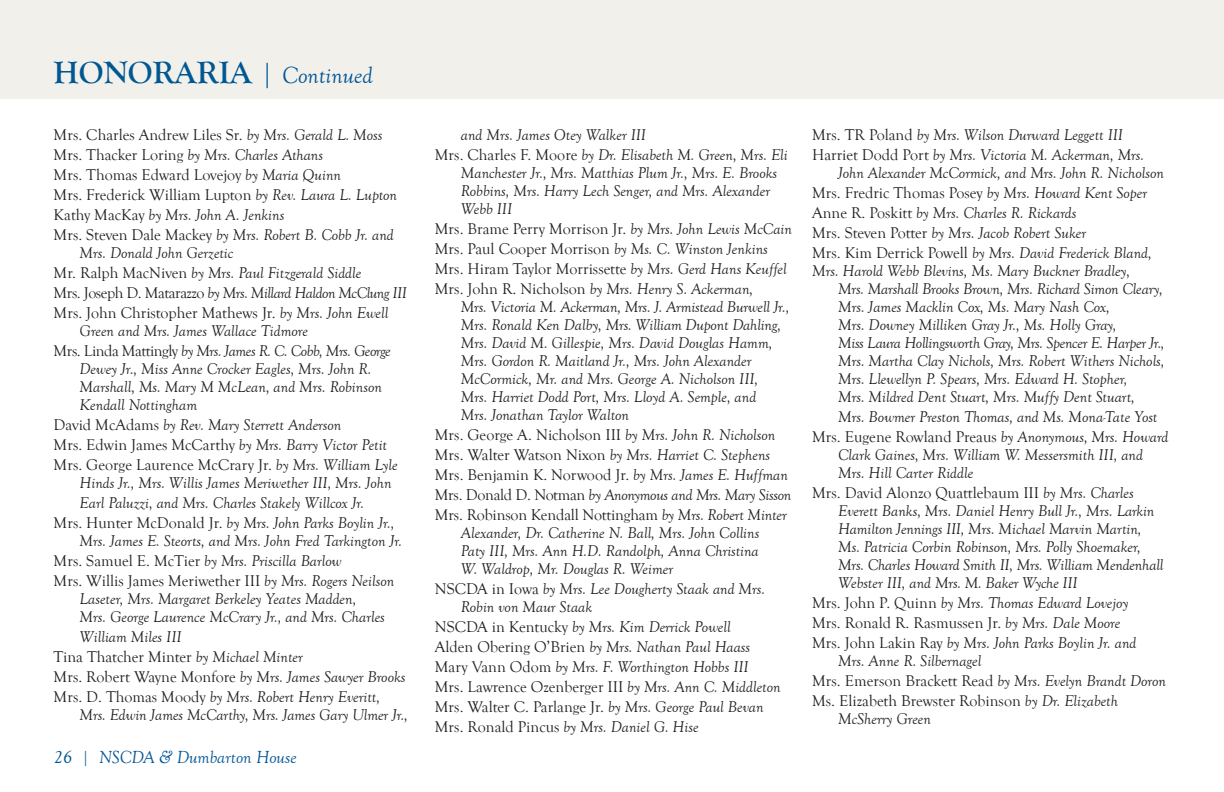
<style>
.page{position:relative;width:1224px;height:792px;background:#fff}
.page>*{position:absolute;margin:0;border:0;box-sizing:border-box;transform-origin:0 0}
.t1{font:700 32px "Goudy Old Style T";color:#015792}
.t2{font:italic 18px "Goudy Old Style T";color:#005595}
.t3{font:italic 16px/20px "Goudy Old Style T";color:#231f20}
.t4{font:16px/20px "Goudy Old Style T";color:#231f20}
.s1{font-weight:400;font-style:italic;font-size:30px;color:#005595}
.s2{font-weight:400;font-style:italic;font-size:24px;color:#005595}
.s3{font-style:italic}
.s4{font-style:normal}
</style>
<div class="page">
<div style="left:0;top:0;width:1224px;height:98px;background:#f2f0ea"></div>
<h1 class="t1" style="left:54px;top:54px;width:321px">HONORARIA <span class="s1">|</span> <span class="s2">Continued</span></h1>
<p class="t4" style="left:54px;top:125px;width:345px">Mrs. Charles Andrew Liles Sr. <span class="s3">by Mrs. Gerald L. Moss </span>Mrs. Thacker Loring <span class="s3">by Mrs. Charles Athans<br></span>Mrs. Thomas Edward Lovejoy <span class="s3">by Maria Quinn<br></span>Mrs. Frederick William Lupton <span class="s3">by Rev. Laura L. Lupton </span>Kathy MacKay <span class="s3">by Mrs. John A. Jenkins<br></span>Mrs. Steven Dale Mackey <span class="s3">by Mrs. Robert B. Cobb Jr. and</span></p>
<p class="t3" style="left:54px;top:243px;width:355px;text-indent:26px">Mrs. Donald John Gerzetic<br><span class="s4">Mr. Ralph MacNiven</span> by Mrs. Paul Fitzgerald Siddle<br><span class="s4">Mrs. Joseph D. Matarazzo</span> by Mrs. Millard Haldon McClung III <span class="s4">Mrs. John Christopher Mathews Jr.</span> by Mrs. John Ewell</p>
<p class="t3" style="left:54px;top:321px;width:339px;text-indent:26px">Green and Mrs. James Wallace Tidmore<br><span class="s4">Mrs. Linda Mattingly</span> by Mrs. James R. C. Cobb, Mrs. George</p>
<p class="t3" style="left:80px;top:360px;width:304px;line-height:18px">Dewey Jr., Miss Anne Crocker Eagles, Mrs. John R.<br>Marshall, Ms. Mary M McLean, and Mrs. Robinson<br>Kendall Nottingham</p>
<p class="t3" style="left:54px;top:415px;width:346px"><span class="s4">David McAdams</span> by Rev. Mary Sterrett Anderson<br><span class="s4">Mrs. Edwin James McCarthy</span> by Mrs. Barry Victor Petit<br><span class="s4">Mrs. George Laurence McCrary Jr.</span> by Mrs. William Lyle</p>
<p class="t3" style="left:80px;top:473px;width:313px">Hinds Jr., Mrs. Willis James Meriwether III, Mrs. John</p>
<p class="t3" style="left:80px;top:493px;width:286px">Earl Paluzzi, and Mrs. Charles Stakely Willcox Jr.</p>
<p class="t3" style="left:54px;top:513px;width:342px"><span class="s4">Mrs. Hunter McDonald Jr.</span> by Mrs. John Parks Boylin Jr.,</p>
<p class="t3" style="left:54px;top:531px;width:350px;text-indent:26px">Mrs. James E. Steorts, and Mrs. John Fred Tarkington Jr.<br><span class="s4">Mrs. Samuel E. McTier</span> by Mrs. Priscilla Barlow<br><span class="s4">Mrs. Willis James Meriwether III</span> by Mrs. Rogers Neilson</p>
<p class="t3" style="left:80px;top:590px;width:307px;line-height:18px">Laseter, Mrs. Margaret Berkeley Yeates Madden,<br>Mrs. George Laurence McCrary Jr., and Mrs. Charles</p>
<p class="t3" style="left:54px;top:627px;width:353px;text-indent:26px">William Miles III<br><span class="s4">Tina Thatcher Minter</span> by Michael Minter<br><span class="s4">Mrs. Robert Wayne Monfore</span> by Mrs. James Sawyer Brooks <span class="s4">Mrs. D. Thomas Moody</span> by Mrs. Robert Henry Everitt,</p>
<p class="t3" style="left:80px;top:705px;width:330px">Mrs. Edwin James McCarthy, Mrs. James Gary Ulmer Jr.,</p>
<p class="t2" style="left:54px;top:748px;width:244px">26 | NSCDA &amp; Dumbarton House</p>
<p class="t3" style="left:435px;top:125px;width:354px;text-indent:26px">and Mrs. James Otey Walker III<br><span class="s4">Mrs. Charles F. Moore</span> by Dr. Elisabeth M. Green, Mrs. Eli</p>
<p class="t3" style="left:461px;top:164px;width:318px;line-height:18px">Manchester Jr., Mrs. Matthias Plum Jr., Mrs. E. Brooks<br>Robbins, Mrs. Harry Lech Senger, and Mrs. Alexander<br>Webb III</p>
<p class="t4" style="left:435px;top:219px;width:359px">Mrs. Brame Perry Morrison Jr. <span class="s3">by Mrs. John Lewis McCain </span>Mrs. Paul Cooper Morrison <span class="s3">by Ms. C. Winston Jenkins </span>Mrs. Hiram Taylor Morrissette <span class="s3">by Mrs. Gerd Hans Keuffel </span>Mrs. John R. Nicholson <span class="s3">by Mrs. Henry S. Ackerman,</span></p>
<p class="t3" style="left:461px;top:298px;width:330px;line-height:18px">Mrs. Victoria M. Ackerman, Mrs. J. Armistead Burwell Jr., Mrs. Ronald Ken Dalby, Mrs. William Dupont Dahling, Mrs. David M. Gillespie, Mrs. David Douglas Hamm, Mrs. Gordon R. Maitland Jr., Mrs. John Alexander McCormick, Mr. and Mrs. George A. Nicholson III,<br>Mrs. Harriet Dodd Port, Mrs. Lloyd A. Semple, and<br>Mrs. Jonathan Taylor Walton</p>
<p class="t4" style="left:435px;top:425px;width:358px">Mrs. George A. Nicholson III <span class="s3">by Mrs. John R. Nicholson </span>Mrs. Walter Watson Nixon <span class="s3">by Mrs. Harriet C. Stephens </span>Mrs. Benjamin K. Norwood Jr. <span class="s3">by Mrs. James E. Huffman </span>Mrs. Donald D. Notman <span class="s3">by Anonymous and Mrs. Mary Sisson </span>Mrs. Robinson Kendall Nottingham <span class="s3">by Mrs. Robert Minter</span></p>
<p class="t3" style="left:461px;top:524px;width:300px;line-height:18px;text-align:justify">Alexander, Dr. Catherine N. Ball, Mrs. John Collins Paty III, Mrs. Ann H.D. Randolph, Anna Christina W. Waldrop, Mr. Douglas R. Weimer</p>
<p class="t3" style="left:461px;top:580px;width:306px;line-height:18px;text-indent:-26px"><span class="s4">NSCDA in Iowa</span> by Mrs. Lee Dougherty Staak and Mrs.<br>Robin von Maur Staak</p>
<p class="t3" style="left:435px;top:617px;width:347px"><span class="s4">NSCDA in Kentucky</span> by Mrs. Kim Derrick Powell<br><span class="s4">Alden Obering O’Brien</span> by Mrs. Nathan Paul Haass <span class="s4">Mary Vann Odom</span> by Mrs. F. Worthington Hobbs III <span class="s4">Mrs. Lawrence Ozenberger III</span> by Mrs. Ann C. Middleton <span class="s4">Mrs. Walter C. Parlange Jr.</span> by Mrs. George Paul Bevan <span class="s4">Mrs. Ronald Pincus</span> by Mrs. Daniel G. Hise</p>
<p class="t3" style="left:812px;top:125px;width:334px"><span class="s4">Mrs. TR Poland</span> by Mrs. Wilson Durward Leggett III<br><span class="s4">Harriet Dodd Port</span> by Mrs. Victoria M. Ackerman, Mrs.</p>
<p class="t3" style="left:812px;top:163px;width:353px;text-indent:26px">John Alexander McCormick, and Mrs. John R. Nicholson <span class="s4">Mrs. Fredric Thomas Posey</span> by Mrs. Howard Kent Soper <span class="s4">Anne R. Poskitt</span> by Mrs. Charles R. Rickards<br><span class="s4">Mrs. Steven Potter</span> by Mrs. Jacob Robert Suker<br><span class="s4">Mrs. Kim Derrick Powell</span> by Mrs. David Frederick Bland,</p>
<p class="t3" style="left:838px;top:262px;width:328px;line-height:18px;text-indent:-26px">Mrs. Harold Webb Blevins, Ms. Mary Buckner Bradley,<br>Mrs. Marshall Brooks Brown, Mrs. Richard Simon Cleary, Mrs. James Macklin Cox, Ms. Mary Nash Cox,<br>Mrs. Downey Milliken Gray Jr., Ms. Holly Gray,<br>Miss Laura Hollingsworth Gray, Mrs. Spencer E. Harper Jr., Mrs. Martha Clay Nichols, Mrs. Robert Withers Nichols, Mrs. Llewellyn P. Spears, Mrs. Edward H. Stopher,<br>Mrs. Mildred Dent Stuart, Mrs. Muffy Dent Stuart,</p>
<p class="t3" style="left:812px;top:407px;width:358px;text-indent:26px">Mrs. Bowmer Preston Thomas, and Ms. Mona-Tate Yost<br><span class="s4">Mrs. Eugene Rowland Preaus</span> by Anonymous, Mrs. Howard</p>
<p class="t3" style="left:838px;top:446px;width:306px;line-height:18px">Clark Gaines, Mrs. William W. Messersmith III, and<br>Mrs. Hill Carter Riddle</p>
<p class="t3" style="left:838px;top:484px;width:327px;line-height:18px;text-indent:-26px"><span class="s4">Mrs. David Alonzo Quattlebaum III</span> by Mrs. Charles Everett Banks, Mrs. Daniel Henry Bull Jr., Mrs. Larkin Hamilton Jennings III, Mrs. Michael Marvin Martin, Ms. Patricia Corbin Robinson, Mrs. Polly Shoemaker, Mrs. Charles Howard Smith II, Mrs. William Mendenhall Webster III, and Mrs. M. Baker Wyche III</p>
<p class="t3" style="left:812px;top:593px;width:326px"><span class="s4">Mrs. John P. Quinn</span> by Mrs. Thomas Edward Lovejoy<br><span class="s4">Mrs. Ronald R. Rasmussen Jr.</span> by Mrs. Dale Moore<br><span class="s4">Mrs. John Lakin Ray</span> by Mrs. John Parks Boylin Jr. and</p>
<p class="t3" style="left:812px;top:651px;width:355px;text-indent:26px">Mrs. Anne R. Silbernagel<br><span class="s4">Mrs. Emerson Brackett Read</span> by Mrs. Evelyn Brandt Doron<br><span class="s4">Ms. Elizabeth Brewster Robinson</span> by Dr. Elizabeth</p>
<p class="t3" style="left:838px;top:709px;width:94px">McSherry Green</p>
</div>
